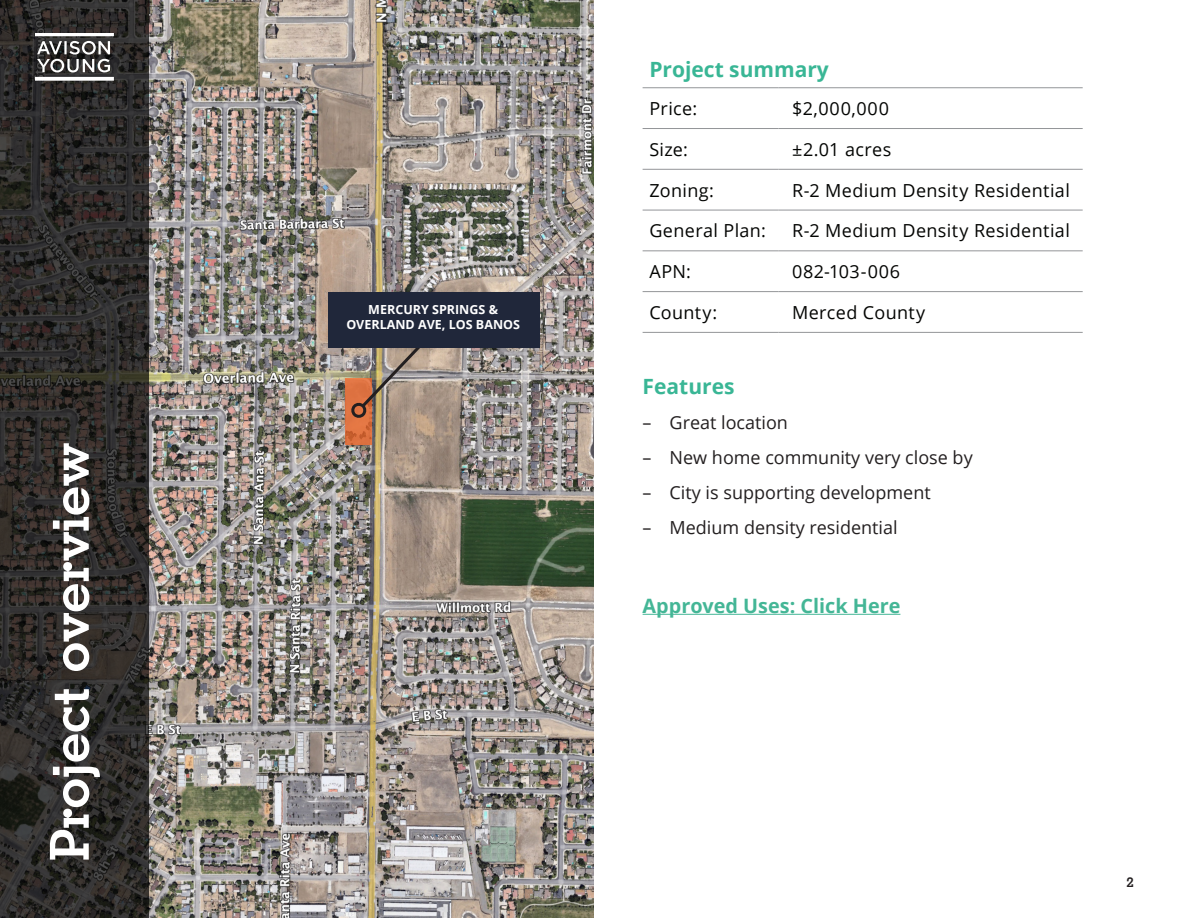
<style>
.page{position:relative;width:1188px;height:918px;background:#fff}
.page>*{position:absolute;margin:0;border:0;box-sizing:border-box;transform-origin:0 0}
.t1{font:700 54px "Geometric Slab 703 BT";color:#fff}
.t2{font:700 21px "Open Sans";color:#39b695}
.cwDOC_TITLE_1{font:700 19.8px "Open Sans";color:#44b696}
.t3{font:18px "Open Sans";letter-spacing:.02em;color:#040503}
.t4{font:18px "Open Sans";color:#231f20}
.t5{font:700 13.5px "Geometric Slab 703 BT";color:#231f20}
.t6{font:700 12.45px/15px "Open Sans";color:#fff;text-align:center}
</style>
<div class="page">
<img style="left:148px;top:0;width:446px;height:918px">
<svg style="left:0;top:0;width:148px;height:918px;background:#2d2a29"></svg>
<svg style="left:35px;top:33px;width:78px;height:47px"></svg>
<svg style="left:643px;top:88px;width:440px;height:244px"></svg>
<hr style="left:643px;top:87px;width:136px;height:1px;background:#939598">
<hr style="left:779px;top:87px;width:304px;height:1px;background:#939598">
<hr style="left:643px;top:128px;width:136px;height:1px;background:#939598">
<hr style="left:779px;top:128px;width:304px;height:1px;background:#939598">
<hr style="left:643px;top:169px;width:136px;height:1px;background:#939598">
<hr style="left:779px;top:169px;width:304px;height:1px;background:#939598">
<hr style="left:643px;top:210px;width:136px;height:1px;background:#939598">
<hr style="left:779px;top:210px;width:304px;height:1px;background:#939598">
<hr style="left:643px;top:251px;width:136px;height:1px;background:#939598">
<hr style="left:779px;top:251px;width:304px;height:1px;background:#939598">
<hr style="left:643px;top:291px;width:136px;height:1px;background:#939598">
<hr style="left:779px;top:291px;width:304px;height:1px;background:#939598">
<hr style="left:643px;top:332px;width:136px;height:1px;background:#939598">
<hr style="left:779px;top:332px;width:304px;height:1px;background:#939598">
<hr style="left:643px;top:614px;width:257px;height:1px;background:#44b696">
<svg style="left:346px;top:379px;width:26px;height:66px"></svg>
<img style="left:348px;top:348px;width:100px;height:71px">
<div style="left:328px;top:292px;width:212px;height:56px;background:#20273a"></div>
<p class="t1" style="left:37px;top:861px;width:419px;rotate:-90deg">Project overview</p>
<p class="t6" style="left:346px;top:302px;width:175px">MERCURY SPRINGS &amp;<br>OVERLAND AVE, LOS BANOS</p>
<p class="t2" style="left:649px;top:54px;width:181px">Project summary</p>
<p class="t3" style="left:649px;top:96px;width:49px">Price:</p>
<p class="t3" style="left:792px;top:96px;width:98px">$2,000,000</p>
<p class="t3" style="left:649px;top:137px;width:40px">Size:</p>
<p class="t3" style="left:792px;top:137px;width:101px">±2.01 acres</p>
<p class="t3" style="left:649px;top:178px;width:66px">Zoning:</p>
<p class="t3" style="left:792px;top:178px;width:279px">R-2 Medium Density Residential</p>
<p class="t3" style="left:649px;top:218px;width:118px">General Plan:</p>
<p class="t3" style="left:792px;top:218px;width:279px">R-2 Medium Density Residential</p>
<p class="t3" style="left:649px;top:259px;width:43px">APN:</p>
<p class="t3" style="left:792px;top:259px;width:110px">082-103-006</p>
<p class="t3" style="left:649px;top:300px;width:69px">County:</p>
<p class="t3" style="left:792px;top:300px;width:135px">Merced County</p>
<p class="t2" style="left:643px;top:372px;width:93px">Features</p>
<p class="t4" style="left:643px;top:410px;width:147px">– Great location</p>
<p class="t4" style="left:643px;top:445px;width:332px">– New home community very close by</p>
<p class="t4" style="left:643px;top:481px;width:290px">– City is supporting development</p>
<p class="t4" style="left:643px;top:516px;width:257px">– Medium density residential</p>
<p class="cwDOC_TITLE_1" style="left:643px;top:592px;width:259px">Approved Uses: Click Here</p>
<p class="t5" style="left:1126px;top:874px;width:9px">2</p>
</div>
